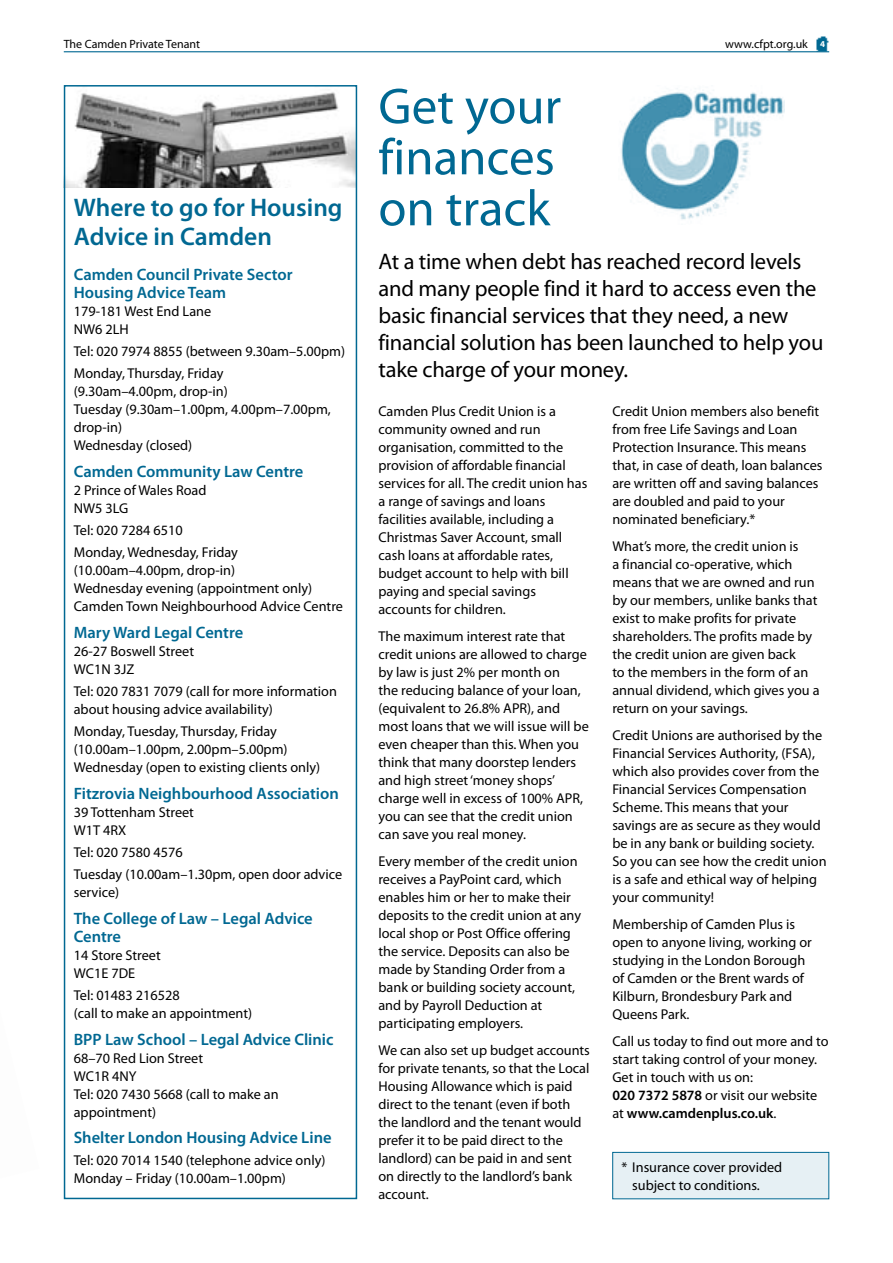
<style>
.page{position:relative;width:893px;height:1263px;background:#fff}
.page>*{position:absolute;margin:0;border:0;box-sizing:border-box;transform-origin:0 0}
.t1{font:51px/51px "Myriad Pro";color:#006892}
.t2{font:600 25.5px/28.5px "Myriad Pro";color:#006892}
.t3{font:22.5px/27px "Myriad Pro";letter-spacing:-.01em;color:#000}
.t4{font:600 16.5px/18px "Myriad Pro";color:#006892}
.t5{font:14.25px/18px "Myriad Pro";color:#000}
.t6{font:12px "Myriad Pro";color:#000}
.s1{font-weight:700;font-size:9px;color:#fff}
.s2{font-weight:600}
</style>
<div class="page">
<img style="left:621px;top:88px;width:163px;height:132px">
<img style="left:816px;top:36px;width:13px;height:15px">
<hr style="left:64px;top:51px;width:765px;height:1px;background:#006892">
<div style="left:613px;top:1152px;width:216px;height:47px;background:#e6f0f4"></div>
<div style="left:612px;top:1152px;width:217px;height:47px;border:1px solid #006892"></div>
<img style="left:67px;top:92px;width:287px;height:96px">
<div style="left:64px;top:85px;width:293px;height:1114px;border:2px solid #006892"></div>
<p class="t6" style="left:64px;top:37px;width:138px">The Camden Private Tenant</p>
<p class="t6" style="left:725px;top:37px;width:101px">www.cfpt.org.uk <span class="s1">4</span></p>
<h2 class="t2" style="left:74px;top:193px;width:270px">Where to go for Housing<br>Advice in Camden</h2>
<p class="t4" style="left:74px;top:265px;width:220px">Camden Council Private Sector<br>Housing Advice Team</p>
<p class="t5" style="left:74px;top:302px;width:139px">179-181 West End Lane<br>NW6 2LH</p>
<p class="t5" style="left:74px;top:340px;width:273px;line-height:22.2px">Tel: 020 7974 8855 (between 9.30am–5.00pm)<br>Monday, Thursday, Friday</p>
<p class="t5" style="left:74px;top:382px;width:259px">(9.30am–4.00pm, drop-in)<br>Tuesday (9.30am–1.00pm, 4.00pm–7.00pm, drop-in)<br>Wednesday (closed)</p>
<p class="t4" style="left:74px;top:462px;width:231px">Camden Community Law Centre</p>
<p class="t5" style="left:74px;top:481px;width:134px">2 Prince of Wales Road<br>NW5 3LG</p>
<p class="t5" style="left:74px;top:519px;width:166px;line-height:22.2px">Tel: 020 7284 6510<br>Monday, Wednesday, Friday</p>
<p class="t5" style="left:74px;top:561px;width:271px">(10.00am–4.00pm, drop-in)<br>Wednesday evening (appointment only)<br>Camden Town Neighbourhood Advice Centre</p>
<p class="t4" style="left:74px;top:623px;width:171px">Mary Ward Legal Centre</p>
<p class="t5" style="left:74px;top:642px;width:122px">26-27 Boswell Street<br>WC1N 3JZ</p>
<p class="t5" style="left:74px;top:682px;width:265px">Tel: 020 7831 7079 (call for more information about housing advice availability)</p>
<p class="t5" style="left:74px;top:722px;width:248px">Monday, Tuesday, Thursday, Friday (10.00am–1.00pm, 2.00pm–5.00pm)<br>Wednesday (open to existing clients only)</p>
<p class="t4" style="left:74px;top:784px;width:267px">Fitzrovia Neighbourhood Association</p>
<p class="t5" style="left:74px;top:803px;width:122px">39 Tottenham Street<br>W1T 4RX</p>
<p class="t5" style="left:74px;top:841px;width:270px;line-height:22.2px">Tel: 020 7580 4576<br>Tuesday (10.00am–1.30pm, open door advice</p>
<p class="t5" style="left:74px;top:883px;width:47px">service)</p>
<p class="t4" style="left:74px;top:909px;width:240px">The College of Law – Legal Advice<br>Centre</p>
<p class="t5" style="left:74px;top:946px;width:88px">14 Store Street<br>WC1E 7DE</p>
<p class="t5" style="left:74px;top:986px;width:180px">Tel: 01483 216528<br>(call to make an appointment)</p>
<p class="t4" style="left:74px;top:1030px;width:261px">BPP Law School – Legal Advice Clinic</p>
<p class="t5" style="left:74px;top:1049px;width:206px">68–70 Red Lion Street<br>WC1R 4NY<br>Tel: 020 7430 5668 (call to make an appointment)</p>
<p class="t4" style="left:74px;top:1128px;width:259px">Shelter London Housing Advice Line</p>
<p class="t5" style="left:74px;top:1151px;width:253px">Tel: 020 7014 1540 (telephone advice only)<br>Monday – Friday (10.00am–1.00pm)</p>
<h1 class="t1" style="left:378px;top:80px;width:184px">Get your finances on track</h1>
<h3 class="t3" style="left:378px;top:248px;width:446px">At a time when debt has reached record levels and many people find it hard to access even the basic financial services that they need, a new financial solution has been launched to help you take charge of your money.</h3>
<p class="t5" style="left:378px;top:402px;width:210px">Camden Plus Credit Union is a community owned and run organisation, committed to the provision of affordable financial services for all. The credit union has a range of savings and loans facilities available, including a<br>Christmas Saver Account, small cash loans at affordable rates, budget account to help with bill paying and special savings accounts for children.</p>
<p class="t5" style="left:378px;top:627px;width:212px">The maximum interest rate that credit unions are allowed to charge by law is just 2% per month on<br>the reducing balance of your loan, (equivalent to 26.8% APR), and most loans that we will issue will be even cheaper than this. When you think that many doorstep lenders and high street ‘money shops’ charge well in excess of 100% APR, you can see that the credit union can save you real money.</p>
<p class="t5" style="left:378px;top:852px;width:204px">Every member of the credit union receives a PayPoint card, which enables him or her to make their deposits to the credit union at any local shop or Post Office offering the service. Deposits can also be made by Standing Order from a bank or building society account, and by Payroll Deduction at participating employers.</p>
<p class="t5" style="left:378px;top:1041px;width:213px">We can also set up budget accounts for private tenants, so that the Local<br>Housing Allowance which is paid direct to the tenant (even if both the landlord and the tenant would prefer it to be paid direct to the landlord) can be paid in and sent on directly to the landlord’s bank account.</p>
<p class="t5" style="left:612px;top:402px;width:212px">Credit Union members also benefit from free Life Savings and Loan<br>Protection Insurance. This means that, in case of death, loan balances are written off and saving balances are doubled and paid to your nominated beneficiary.*</p>
<p class="t5" style="left:612px;top:537px;width:209px">What’s more, the credit union is<br>a financial co-operative, which means that we are owned and run by our members, unlike banks that exist to make profits for private shareholders. The profits made by the credit union are given back<br>to the members in the form of an annual dividend, which gives you a return on your savings.</p>
<p class="t5" style="left:612px;top:726px;width:216px">Credit Unions are authorised by the<br>Financial Services Authority, (FSA), which also provides cover from the<br>Financial Services Compensation<br>Scheme. This means that your savings are as secure as they would be in any bank or building society.<br>So you can see how the credit union is a safe and ethical way of helping your community!</p>
<p class="t5" style="left:612px;top:915px;width:201px">Membership of Camden Plus is open to anyone living, working or studying in the London Borough of Camden or the Brent wards of<br>Kilburn, Brondesbury Park and<br>Queens Park.</p>
<p class="t5" style="left:612px;top:1032px;width:218px">Call us today to find out more and to start taking control of your money.<br>Get in touch with us on:<br><span class="s2">020 7372 5878</span> or visit our website at <span class="s2">www.camdenplus.co.uk</span>.</p>
<p class="t5" style="left:632px;top:1158px;width:152px;text-indent:-11px">* Insurance cover provided subject to conditions.</p>
</div>
